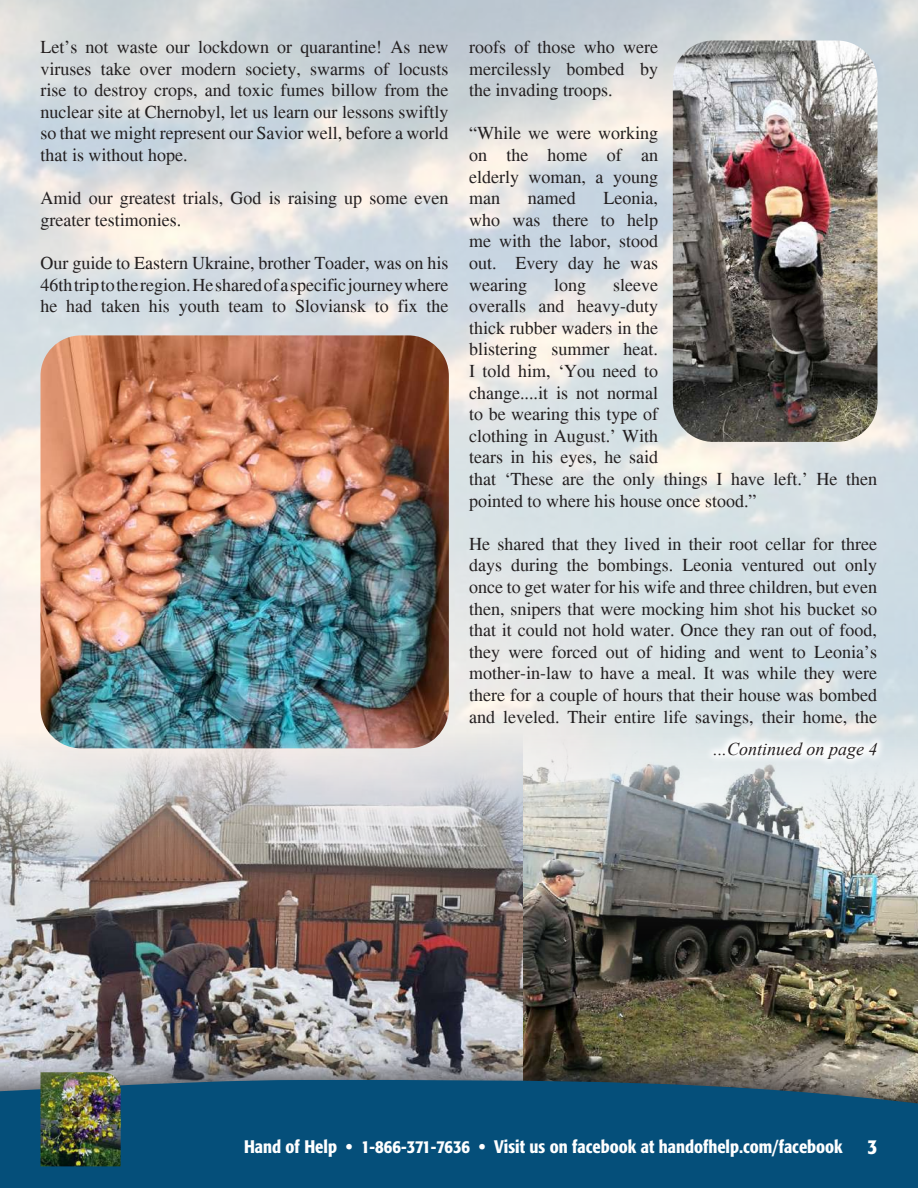
<style>
.page{position:relative;width:918px;height:1188px;background:#fff}
.page>*{position:absolute;margin:0;border:0;box-sizing:border-box;transform-origin:0 0}
.t1{font:18px/21.6px "Times";color:#231f20;text-align:justify}
.t2{font:500 condensed 18px "Formata";color:#fff}
.t3{font:italic 18px "Times New Roman";color:#231f20}
.s1{font-size:21px}
</style>
<div class="page">
<img style="left:673px;top:40px;width:205px;height:402px">
<img style="left:40px;top:335px;width:409px;height:398px">
<img style="left:0;top:733px;width:918px;height:306px">
<div style="left:0;top:1039px;width:918px;height:149px;background:#231f20;opacity:.8"></div>
<svg style="left:0;top:1072px;width:918px;height:116px;background:#115378"></svg>
<svg style="left:705px;top:732px;width:182px;height:36px"></svg>
<img style="left:40px;top:1072px;width:81px;height:94px">
<p class="t1" style="left:40px;top:36px;width:410px">Let’s not waste our lockdown or quarantine! As new viruses take over modern society, swarms of locusts rise to destroy crops, and toxic fumes billow from the nuclear site at Chernobyl, let us learn our lessons swiftly so that we might represent our Savior well, before a world that is without hope.</p>
<p class="t1" style="left:40px;top:187px;width:410px">Amid our greatest trials, God is raising up some even greater testimonies.</p>
<p class="t1" style="left:40px;top:252px;width:410px">Our guide to Eastern Ukraine, brother Toader, was on his 46thtrip to the region. He shared of a specificjourneywhere he had taken his youth team to Sloviansk to fix the</p>
<p class="t1" style="left:469px;top:36px;width:191px">roofs of those who were mercilessly bombed by the invading troops.</p>
<p class="t1" style="left:469px;top:122px;width:191px">“While we were working on the home of an elderly woman, a young man</p>
<p class="t1" style="left:469px;top:187px;width:191px;text-indent:135px">Leonia, who was there to help me with the labor, stood out. Every day he was wearing</p>
<p class="t1" style="left:528px;top:187px;width:49px">named</p>
<p class="t1" style="left:469px;top:274px;width:410px;text-align:left;text-indent:144px">sleeve<br>overalls and heavy-duty<br>thick rubber waders in the<br>blistering summer heat.<br>I told him, ‘You need to<br>change....it is not normal<br>to be wearing this type of<br>clothing in August.’ With<br>tears in his eyes, he said<br>that ‘These are the only things I have left.’ He then pointed to where his house once stood.”</p>
<p class="t1" style="left:469px;top:533px;width:410px">He shared that they lived in their root cellar for three days during the bombings. Leonia ventured out only once to get water for his wife and three children, but even then, snipers that were mocking him shot his bucket so that it could not hold water. Once they ran out of food, they were forced out of hiding and went to Leonia’s mother-in-law to have a meal. It was while they were there for a couple of hours that their house was bombed and leveled. Their entire life savings, their home, the</p>
<p class="t1" style="left:554px;top:274px;width:34px">long</p>
<p class="t3" style="left:714px;top:736px;width:165px">...Continued on page 4</p>
<p class="t2" style="left:244px;top:1135px;width:635px">Hand of Help • 1-866-371-7636 • Visit us on facebook at handofhelp.com/facebook <span class="s1">3</span></p>
</div>
